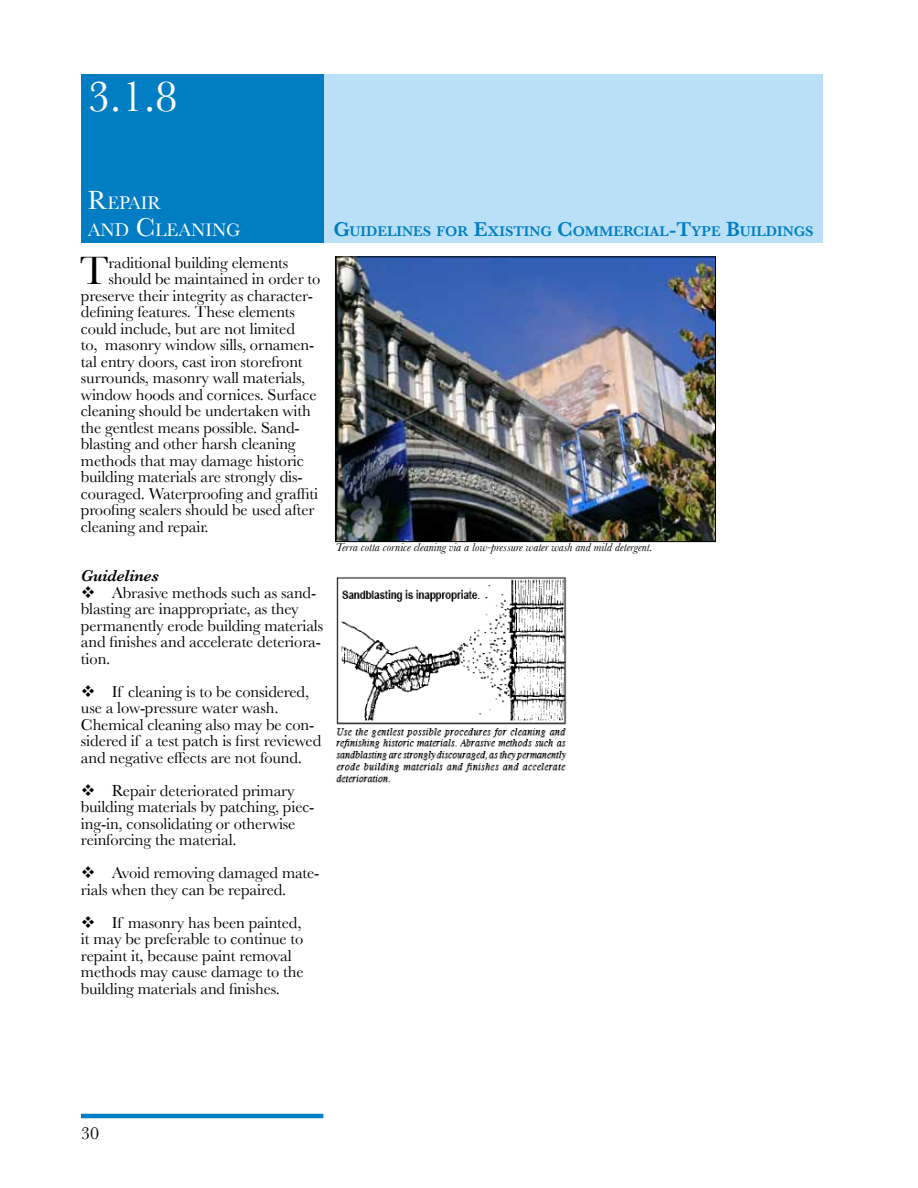
<style>
.page{position:relative;width:918px;height:1188px;background:#fff}
.page>*{position:absolute;margin:0;border:0;box-sizing:border-box;transform-origin:0 0}
.t1{font:45px "Baskerville";color:#fff}
.t2{font:41.4px "Baskerville";color:#000}
.t3{font:18.9px/27px "Baskerville";color:#fff}
.t4{font:18px "Baskerville";color:#000}
.t5{font:16.5px/16.5px "Baskerville";letter-spacing:-.01em;color:#000}
.t6{font:italic 600 16.5px "Baskerville";letter-spacing:-.01em;color:#000}
.t7{font:600 14.7px "Baskerville";color:#007dc3}
.t8{font:italic 12px "Baskerville";color:#000}
.s1{font-size:27px}
.s2{font-size:21px}
</style>
<div class="page">
<div style="left:263px;top:74px;width:560px;height:169px;background:#b9e0f7"></div>
<hr style="left:81px;top:1114px;width:242px;height:4px;background:#007dc3">
<div style="left:81px;top:74px;width:242px;height:169px;background:#007dc3"></div>
<img style="left:336px;top:577px;width:231px;height:206px">
<img style="left:337px;top:258px;width:377px;height:282px">
<div style="left:335px;top:256px;width:381px;height:286px;border:1px solid #000"></div>
<h1 class="t1" style="left:88px;top:70px;width:91px">3.1.8</h1>
<p class="t3" style="left:88px;top:189px;width:153px"><span class="s1">R</span>EPAIR<br>AND <span class="s1">C</span>LEANING</p>
<h2 class="t2" style="left:80px;top:246px;width:30px">T</h2>
<p class="t5" style="left:108px;top:254px;width:181px">raditional building elements</p>
<p class="t5" style="left:108px;top:270px;width:213px">should be maintained in order to</p>
<p class="t5" style="left:81px;top:287px;width:233px">preserve their integrity as character-</p>
<p class="t5" style="left:81px;top:303px;width:216px">defining features. These elements</p>
<p class="t5" style="left:81px;top:320px;width:215px">could include, but are not limited</p>
<p class="t5" style="left:81px;top:336px;width:235px">to, masonry window sills, ornamen-</p>
<p class="t5" style="left:81px;top:353px;width:223px">tal entry doors, cast iron storefront</p>
<p class="t5" style="left:81px;top:369px;width:226px">surrounds, masonry wall materials,</p>
<p class="t5" style="left:81px;top:386px;width:237px">window hoods and cornices. Surface</p>
<p class="t5" style="left:81px;top:402px;width:231px">cleaning should be undertaken with</p>
<p class="t5" style="left:81px;top:419px;width:220px">the gentlest means possible. Sand-</p>
<p class="t5" style="left:81px;top:435px;width:216px">blasting and other harsh cleaning</p>
<p class="t5" style="left:81px;top:452px;width:224px">methods that may damage historic</p>
<p class="t5" style="left:81px;top:468px;width:223px">building materials are strongly dis-</p>
<p class="t5" style="left:81px;top:485px;width:239px">couraged. Waterproofing and graffiti</p>
<p class="t5" style="left:81px;top:501px;width:235px">proofing sealers should be used after</p>
<p class="t5" style="left:81px;top:518px;width:129px">cleaning and repair.</p>
<p class="t6" style="left:81px;top:566px;width:80px">Guidelines</p>
<p class="t5" style="left:81px;top:584px;width:244px">❖ Abrasive methods such as sand&shy;blasting are inappropriate, as they permanently erode building materials and finishes and accelerate deteriora&shy;tion.</p>
<p class="t5" style="left:81px;top:683px;width:242px">❖ If cleaning is to be considered, use a low-pressure water wash.<br>Chemical cleaning also may be con&shy;sidered if a test patch is first reviewed and negative effects are not found.</p>
<p class="t5" style="left:81px;top:782px;width:235px">❖ Repair deteriorated primary building materials by patching, piec&shy;ing-in, consolidating or otherwise reinforcing the material.</p>
<p class="t5" style="left:81px;top:864px;width:240px">❖ Avoid removing damaged mate&shy;rials when they can be repaired.</p>
<p class="t5" style="left:81px;top:914px;width:224px">❖ If masonry has been painted, it may be preferable to continue to repaint it, because paint removal methods may cause damage to the building materials and finishes.</p>
<p class="t7" style="left:333px;top:223px;width:480px"><span class="s2">G</span>UIDELINES FOR <span class="s2">E</span>XISTING <span class="s2">C</span> OMMERCIAL<span class="s2">-T</span>YPE <span class="s2">B</span>UILDINGS</p>
<p class="t8" style="left:336px;top:540px;width:319px">Terra cotta cornice cleaning via a low-pressure water wash and mild detergent.</p>
<p class="t4" style="left:81px;top:1123px;width:19px">30</p>
</div>
